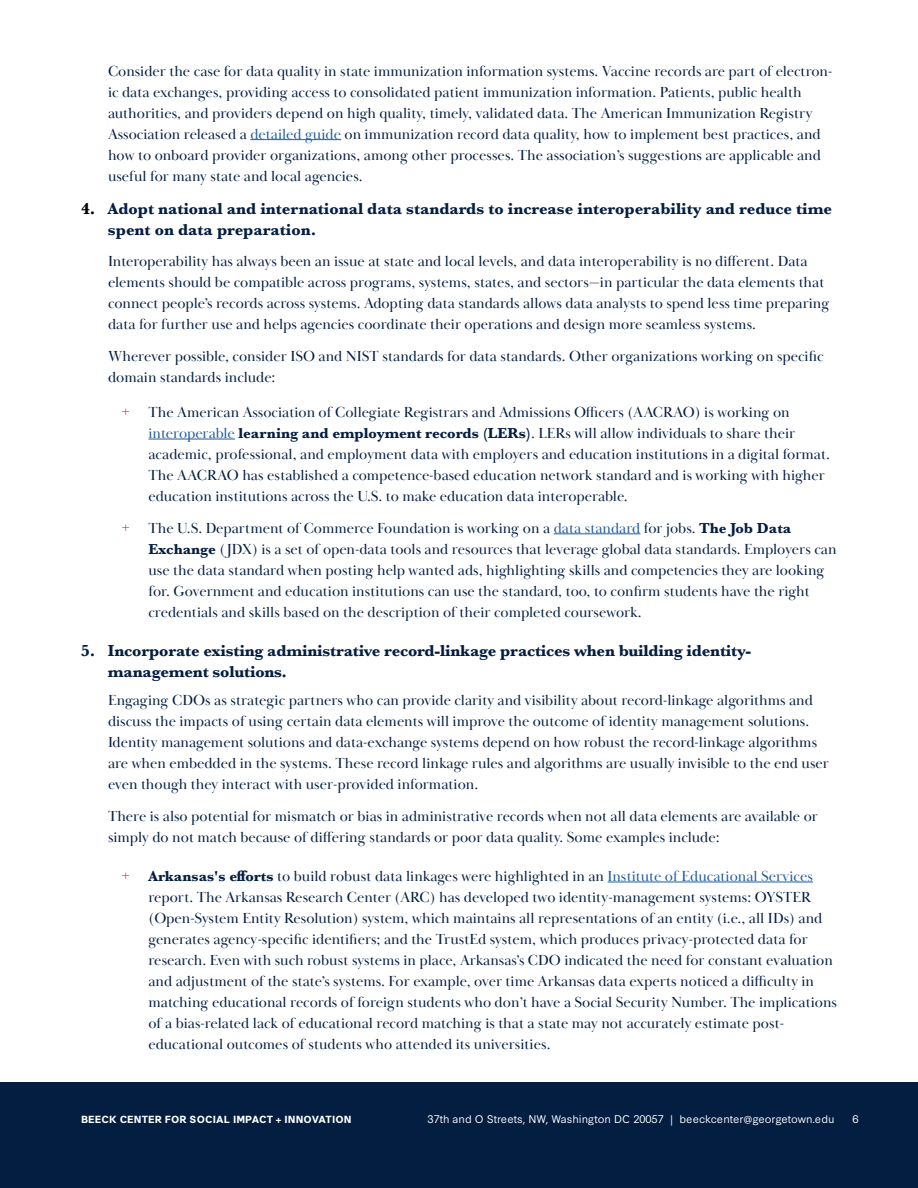
<style>
.page{position:relative;width:918px;height:1188px;background:#fff}
.page>*{position:absolute;margin:0;border:0;box-sizing:border-box;transform-origin:0 0}
.t1{font:700 16.5px/21px "Baskerville";letter-spacing:-.005em;color:#041e42}
.t2{font:15px/21px "Baskerville Display PT";color:#041e42}
.t3{font:10.5px "Synthese";color:#fff}
.t4{font:700 9.75px "Synthese";letter-spacing:.01em;color:#fff}
.s1{color:#215e9e}
.s2{color:#000}
.s3{color:#da291c}
.s4{font-family:"Baskerville";font-weight:700}
</style>
<div class="page">
<div style="left:0;top:1082px;width:918px;height:106px;background:#041e42"></div>
<hr style="left:250px;top:139px;width:91px;height:1px;background:#215e9e">
<hr style="left:148px;top:439px;width:87px;height:1px;background:#215e9e">
<hr style="left:554px;top:533px;width:86px;height:1px;background:#215e9e">
<hr style="left:608px;top:882px;width:205px;height:1px;background:#215e9e">
<p class="t2" style="left:108px;top:60px;width:726px">Consider the case for data quality in state immunization information systems. Vaccine records are part of electron&shy;ic data exchanges, providing access to consolidated patient immunization information. Patients, public health authorities, and providers depend on high quality, timely, validated data. The American Immunization Registry Association released a <span class="s1">detailed guide</span> on immunization record data quality, how to implement best practices, and how to onboard provider organizations, among other processes. The association’s suggestions are applicable and useful for many state and local agencies.</p>
<p class="t1" style="left:108px;top:198px;width:726px;text-indent:-27px"><span class="s2">4.</span> Adopt national and international data standards to increase interoperability and reduce time spent on data preparation.</p>
<p class="t2" style="left:108px;top:251px;width:723px">Interoperability has always been an issue at state and local levels, and data interoperability is no different. Data elements should be compatible across programs, systems, states, and sectors—in particular the data elements that connect people’s records across systems. Adopting data standards allows data analysts to spend less time preparing data for further use and helps agencies coordinate their operations and design more seamless systems.</p>
<p class="t2" style="left:108px;top:346px;width:717px">Wherever possible, consider ISO and NIST standards for data standards. Other organizations working on specific domain standards include:</p>
<p class="t2" style="left:148px;top:402px;width:683px;text-indent:-27px"><span class="s3">+</span> The American Association of Collegiate Registrars and Admissions Officers (AACRAO) is working on <span class="s1">interoperable</span> <span class="s4">learning and employment records (LERs)</span>. LERs will allow individuals to share their academic, professional, and employment data with employers and education institutions in a digital format.<br>The AACRAO has established a competence-based education network standard and is working with higher education institutions across the U.S. to make education data interoperable.</p>
<p class="t2" style="left:149px;top:518px;width:690px;text-indent:-27px"><span class="s3">+</span> The U.S. Department of Commerce Foundation is working on a <span class="s1">data standard</span> for jobs. <span class="s4">The Job Data Exchange</span> (JDX) is a set of open-data tools and resources that leverage global data standards. Employers can use the data standard when posting help wanted ads, highlighting skills and competencies they are looking for. Government and education institutions can use the standard, too, to confirm students have the right credentials and skills based on the description of their completed coursework.</p>
<p class="t1" style="left:108px;top:640px;width:645px;text-indent:-27px">5. Incorporate existing administrative record-linkage practices when building identity&shy;management solutions.</p>
<p class="t2" style="left:108px;top:690px;width:722px">Engaging CDOs as strategic partners who can provide clarity and visibility about record-linkage algorithms and discuss the impacts of using certain data elements will improve the outcome of identity management solutions.<br>Identity management solutions and data-exchange systems depend on how robust the record-linkage algorithms are when embedded in the systems. These record linkage rules and algorithms are usually invisible to the end user even though they interact with user-provided information.</p>
<p class="t2" style="left:108px;top:806px;width:711px">There is also potential for mismatch or bias in administrative records when not all data elements are available or simply do not match because of differing standards or poor data quality. Some examples include:</p>
<p class="t2" style="left:148px;top:866px;width:690px;text-indent:-27px"><span class="s3">+</span> <span class="s4">Arkansas's efforts</span> to build robust data linkages were highlighted in an <span class="s1">Institute of Educational Services </span>report. The Arkansas Research Center (ARC) has developed two identity-management systems: OYSTER (Open-System Entity Resolution) system, which maintains all representations of an entity (i.e., all IDs) and generates agency-specific identifiers; and the TrustEd system, which produces privacy-protected data for research. Even with such robust systems in place, Arkansas’s CDO indicated the need for constant evaluation and adjustment of the state’s systems. For example, over time Arkansas data experts noticed a difficulty in matching educational records of foreign students who don’t have a Social Security Number. The implications of a bias-related lack of educational record matching is that a state may not accurately estimate post&shy;educational outcomes of students who attended its universities.</p>
<p class="t4" style="left:81px;top:1112px;width:272px">BEECK CENTER FOR SOCIAL IMPACT + INNOVATION</p>
<p class="t3" style="left:428px;top:1111px;width:408px">37th and O Streets, NW, Washington DC 20057 | beeckcenter@georgetown.edu</p>
<p class="t3" style="left:853px;top:1111px;width:8px">6</p>
</div>
